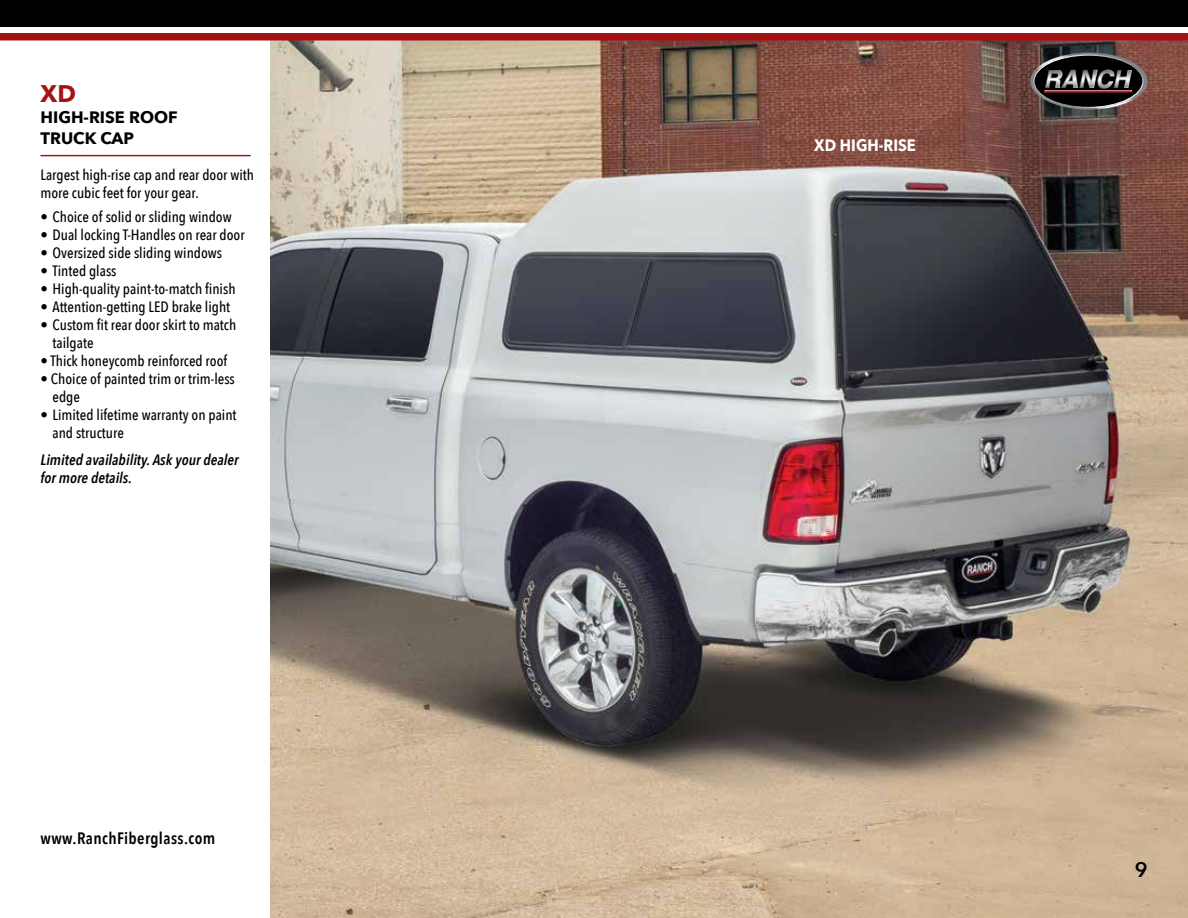
<style>
.page{position:relative;width:1188px;height:918px;background:#fff}
.page>*{position:absolute;margin:0;border:0;box-sizing:border-box;transform-origin:0 0}
.t1{font:700 24px "Avenir Next";color:#a51215}
.t2{font:600 21px "Avenir Next";color:#000}
.t3{font:600 16.5px "Avenir Next Condensed";letter-spacing:.025em;color:#000}
.t4{font:700 16.5px/21px "Avenir Next";color:#000}
.t5{font:700 16.5px "Avenir Next";color:#fff;scale:.9 1}
.t6{font:500 15px/18px "Avenir Next Condensed";color:#000}
.t7{font:italic 600 15px/18px "Avenir Next Condensed";color:#000}
</style>
<div class="page">
<img style="left:270px;top:40px;width:918px;height:878px">
<hr style="left:40px;top:155px;width:211px;height:1px;background:#a51215">
<div style="left:0;top:33px;width:1188px;height:7px;background:#a51215"></div>
<div style="left:0;top:0;width:1188px;height:27px;background:#000"></div>
<svg style="left:1030px;top:52px;width:118px;height:58px;background:#493e3d"></svg>
<h1 class="t1" style="left:40px;top:73px;width:37px">XD</h1>
<p class="t4" style="left:40px;top:106px;width:139px">HIGH-RISE ROOF<br>TRUCK CAP</p>
<p class="t6" style="left:40px;top:165px;width:215px">Largest high-rise cap and rear door with more cubic feet for your gear.</p>
<p class="t6" style="left:40px;top:207px;width:193px">• Choice of solid or sliding window</p>
<p class="t6" style="left:40px;top:225px;width:206px">• Dual locking T-Handles on rear door</p>
<p class="t6" style="left:40px;top:243px;width:183px">• Oversized side sliding windows</p>
<p class="t6" style="left:40px;top:261px;width:78px">• Tinted glass</p>
<p class="t6" style="left:40px;top:279px;width:197px">• High-quality paint-to-match finish</p>
<p class="t6" style="left:40px;top:297px;width:191px">• Attention-getting LED brake light</p>
<p class="t6" style="left:52px;top:315px;width:185px;text-indent:-12px">• Custom fit rear door skirt to match tailgate</p>
<p class="t6" style="left:40px;top:351px;width:188px">• Thick honeycomb reinforced roof</p>
<p class="t6" style="left:52px;top:369px;width:184px;text-indent:-12px">• Choice of painted trim or trim-less edge</p>
<p class="t6" style="left:52px;top:405px;width:186px;text-indent:-12px">• Limited lifetime warranty on paint and structure</p>
<p class="t7" style="left:40px;top:450px;width:200px">Limited availability. Ask your dealer for more details.</p>
<p class="t3" style="left:40px;top:824px;width:176px">www.RanchFiberglass.com</p>
<p class="t5" style="left:814px;top:131px;width:114px">XD HIGH-RISE</p>
<h2 class="t2" style="left:1135px;top:851px;width:14px">9</h2>
</div>
